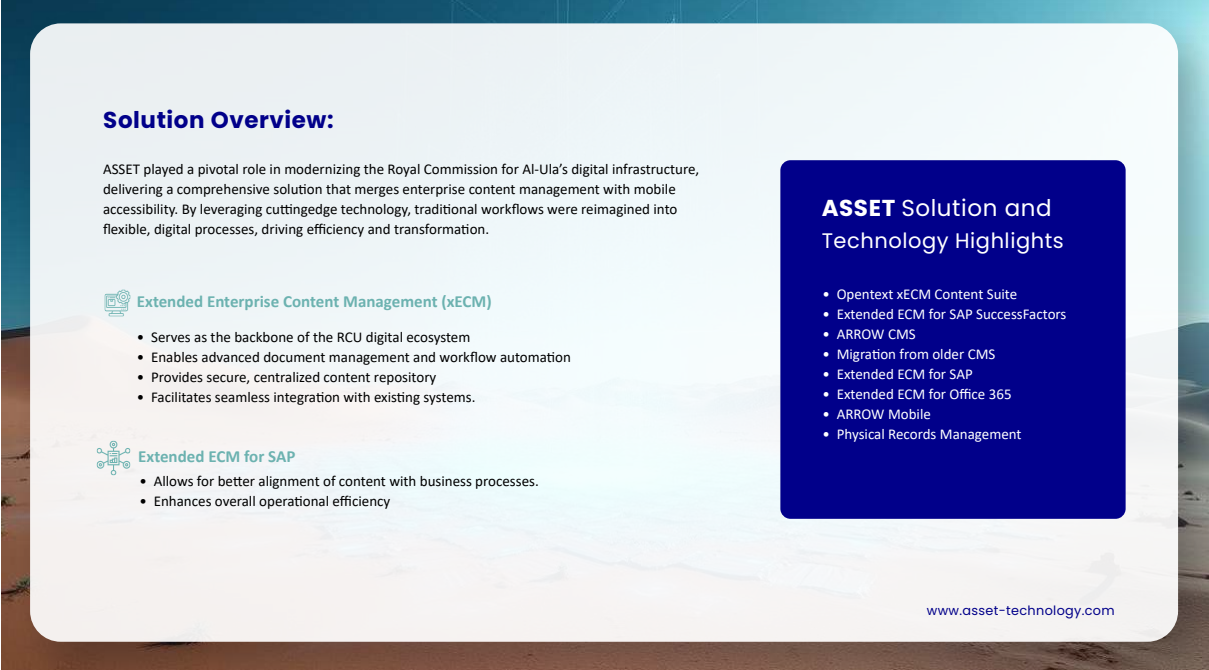
<style>
.page{position:relative;width:1209px;height:670px;background:#fff}
.page>*{position:absolute;margin:0;border:0;box-sizing:border-box;transform-origin:0 0}
.t1{font:700 23px "Poppins";letter-spacing:.025em;color:#01008a}
.t2{font:23px "Poppins";letter-spacing:.025em;color:#fff}
.t3{font:21px "Poppins";letter-spacing:.025em;color:#fff}
.t4{font:700 17px "Calibri";color:#6cb2b0}
.t5{font:15px/20px "Calibri";color:#000}
.t6{font:15px "Calibri";color:#fff}
.t7{font:12.8px "Poppins";letter-spacing:.025em;color:#01008a}
.s1{font-weight:700}
</style>
<div class="page">
<img style="left:1px;top:0;width:1208px;height:669px">
<div style="left:30px;top:23px;width:1148px;height:618px;background:#f2f5f7;border-radius:31px"></div>
<img style="left:104px;top:290px;width:27px;height:26px">
<img style="left:96px;top:440px;width:35px;height:35px">
<div style="left:780px;top:160px;width:346px;height:358px;background:#01008a;border-radius:10px"></div>
<h1 class="t1" style="left:103px;top:107px;width:232px">Solution Overview:</h1>
<p class="t5" style="left:103px;top:158px;width:598px">ASSET played a pivotal role in modernizing the Royal Commission for Al-Ula’s digital infrastructure, delivering a comprehensive solution that merges enterprise content management with mobile accessibility. By leveraging cuttingedge technology, traditional workflows were reimagined into flexible, digital processes, driving efficiency and transformation.</p>
<p class="t4" style="left:137px;top:289px;width:356px">Extended Enterprise Content Management (xECM)</p>
<p class="t5" style="left:137px;top:326px;width:335px">• Serves as the backbone of the RCU digital ecosystem</p>
<p class="t5" style="left:137px;top:346px;width:436px">• Enables advanced document management and workflow automation</p>
<p class="t5" style="left:137px;top:366px;width:301px">• Provides secure, centralized content repository</p>
<p class="t5" style="left:137px;top:386px;width:340px">• Facilitates seamless integration with existing systems.</p>
<p class="t4" style="left:138px;top:444px;width:159px">Extended ECM for SAP</p>
<p class="t5" style="left:139px;top:471px;width:401px">• Allows for better alignment of content with business processes.</p>
<p class="t5" style="left:139px;top:491px;width:252px">• Enhances overall operational efficiency</p>
<h1 class="t2" style="left:822px;top:194px;width:231px"><span class="s1">ASSET</span> Solution and</h1>
<h2 class="t3" style="left:822px;top:228px;width:244px">Technology Highlights</h2>
<p class="t6" style="left:822px;top:283px;width:196px">• Opentext xECM Content Suite</p>
<p class="t6" style="left:822px;top:303px;width:245px">• Extended ECM for SAP SuccessFactors</p>
<p class="t6" style="left:822px;top:323px;width:95px">• ARROW CMS</p>
<p class="t6" style="left:822px;top:343px;width:174px">• Migration from older CMS</p>
<p class="t6" style="left:822px;top:363px;width:152px">• Extended ECM for SAP</p>
<p class="t6" style="left:822px;top:383px;width:191px">• Extended ECM for Office 365</p>
<p class="t6" style="left:822px;top:403px;width:110px">• ARROW Mobile</p>
<p class="t6" style="left:822px;top:423px;width:201px">• Physical Records Management</p>
<p class="t7" style="left:927px;top:602px;width:189px">www.asset-technology.com</p>
</div>
